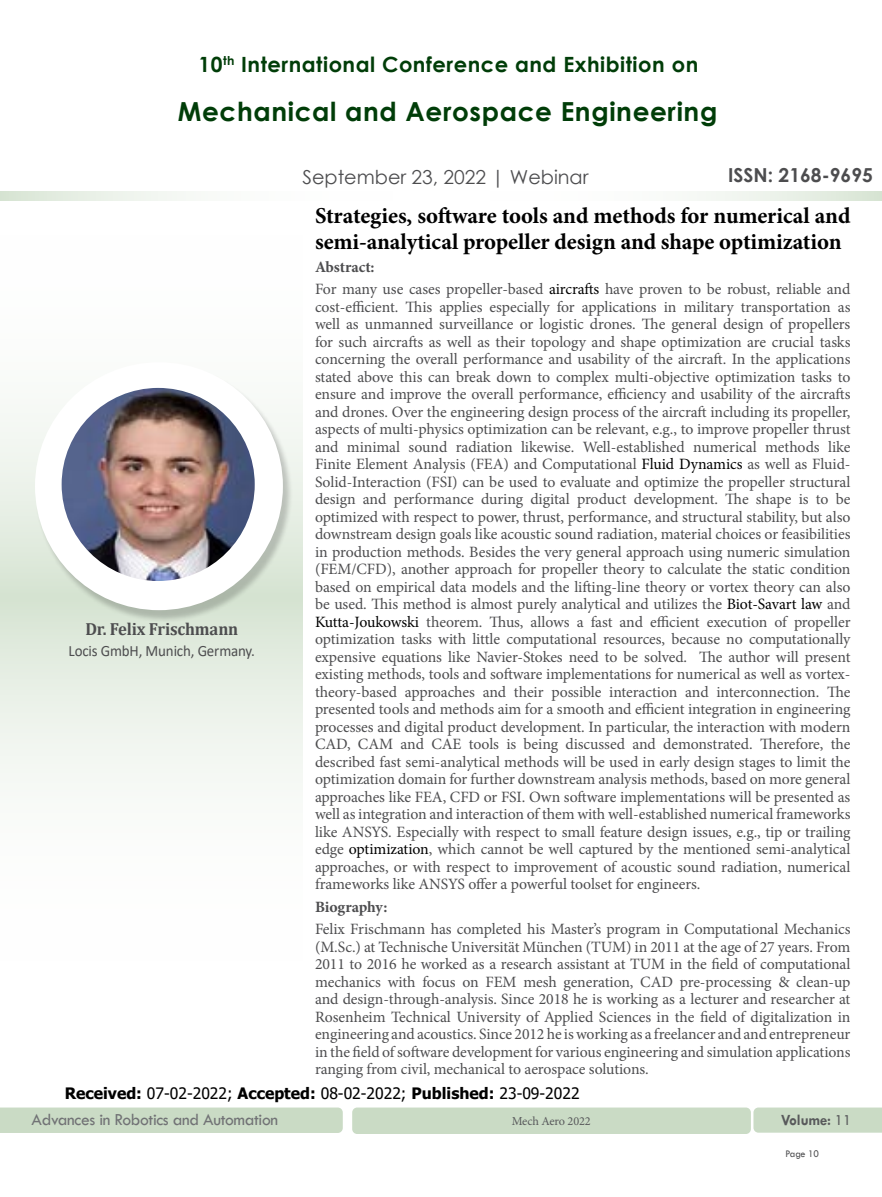
<style>
.page{position:relative;width:882px;height:1197px;background:#fff}
.page>*{position:absolute;margin:0;border:0;box-sizing:border-box;transform-origin:0 0}
.t1{font:700 26.25px "Century Gothic";letter-spacing:.025em;color:#003d08}
.t2{font:700 22.75px/26.2px "Minion Pro";letter-spacing:-.005em;color:#000}
.t3{font:700 21px "Century Gothic";letter-spacing:.025em;color:#003d08}
.t4{font:19.25px "Century Gothic";color:#4d4d4f}
.t5{font:700 19.25px "Century Gothic";color:#4d4d4f}
.t6{font:17.5px "Tw Cen";letter-spacing:-.02em;color:#717275}
.t7{font:700 17.5px "Cambria";letter-spacing:-.01em;color:#4d4d4f;scale:.95 1}
.t8{font:15.75px/17.5px "Minion Pro";letter-spacing:-.01em;color:#4d4d4f;text-align:justify}
.t9{font:15.75px "Tahoma";color:#000}
.t10{font:15.75px "Calibri";letter-spacing:-.01em;color:#4d4d4f;scale:.95 1}
.t11{font:700 15.75px "Minion Pro";letter-spacing:-.005em;color:#4d4d4f}
.t12{font:700 15.75px "Tw Cen";letter-spacing:-.01em;color:#58595b;scale:.95 1}
.t13{font:12.25px "Minion Pro";letter-spacing:-.01em;color:#58595b}
.t14{font:10.5px "Tw Cen";letter-spacing:-.02em;color:#4d4d4f;scale:.95 1}
.s1{font-weight:700}
.s2{color:#000}
.s3{font-weight:400}
</style>
<div class="page">
<svg style="left:0;top:192px;width:882px;height:9px"></svg>
<div style="left:0;top:597px;width:302px;height:393px;background:linear-gradient(to bottom,#dee9db,#fff)"></div>
<div style="left:0;top:205px;width:302px;height:392px;background:linear-gradient(to bottom,#fff,#dee9db)"></div>
<div style="left:0;top:1108px;width:343px;height:25px;background:#cadbc5"></div>
<div style="left:352px;top:1108px;width:399px;height:26px;background:#cadbc5;border-radius:5px"></div>
<div style="left:753px;top:1108px;width:129px;height:25px;background:#cadbc5"></div>
<div style="left:35px;top:364px;width:257px;height:258px;background:#000;opacity:.2"></div>
<div style="left:35px;top:362px;width:248px;height:248px;background:#fff;border-radius:50%"></div>
<img style="left:62px;top:388px;width:193px;height:193px;border-radius:97px">
<h3 class="t3" style="left:199px;top:48px;width:501px">10<sup>th</sup> International Conference and Exhibition on</h3>
<h1 class="t1" style="left:178px;top:92px;width:541px">Mechanical and Aerospace Engineering</h1>
<p class="t4" style="left:303px;top:164px;width:287px">September 23, 2022 | Webinar</p>
<p class="t5" style="left:728px;top:161px;width:146px">ISSN: 2168-9695</p>
<h2 class="t2" style="left:315px;top:202px;width:537px">Strategies, software tools and methods for numerical and semi-analytical propeller design and shape optimization</h2>
<p class="t8" style="left:315px;top:256px;width:537px;line-height:22.4px"><span class="s1">Abstract:<br></span>For many use cases propeller-based <span class="s2">aircrafts</span> have proven to be robust, reliable and</p>
<p class="t8" style="left:315px;top:298px;width:537px">cost-efficient. This applies especially for applications in military transportation as well as unmanned surveillance or logistic drones. The general design of propellers for such aircrafts as well as their topology and shape optimization are crucial tasks concerning the overall performance and usability of the aircraft. In the applications stated above this can break down to complex multi-objective optimization tasks to ensure and improve the overall performance, efficiency and usability of the aircrafts and drones. Over the engineering design process of the aircraft including its propeller, aspects of multi-physics optimization can be relevant, e.g., to improve propeller thrust and minimal sound radiation likewise. Well-established numerical methods like Finite Element Analysis (FEA) and Computational <span class="s2">Fluid Dynamics</span> as well as Fluid-Solid-Interaction (FSI) can be used to evaluate and optimize the propeller structural design and performance during digital product development. The shape is to be optimized with respect to power, thrust, performance, and structural stability, but also downstream design goals like acoustic sound radiation, material choices or feasibilities in production methods. Besides the very general approach using numeric simulation (FEM/CFD), another approach for propeller theory to calculate the static condition based on empirical data models and the lifting-line theory or vortex theory can also be used. This method is almost purely analytical and utilizes the <span class="s2">Biot-Savart law</span> and <span class="s2">Kutta-Joukowski</span> theorem. Thus, allows a fast and efficient execution of propeller optimization tasks with little computational resources, because no computationally expensive equations like Navier-Stokes need to be solved. The author will present existing methods, tools and software implementations for numerical as well as vortex&shy;theory-based approaches and their possible interaction and interconnection. The presented tools and methods aim for a smooth and efficient integration in engineering processes and digital product development. In particular, the interaction with modern CAD, CAM and CAE tools is being discussed and demonstrated. Therefore, the described fast semi-analytical methods will be used in early design stages to limit the optimization domain for further downstream analysis methods, based on more general approaches like FEA, CFD or FSI. Own software implementations will be presented as well as integration and interaction of them with well-established numerical frameworks like ANSYS. Especially with respect to small feature design issues, e.g., tip or trailing edge <span class="s2">optimization</span>, which cannot be well captured by the mentioned semi-analytical approaches, or with respect to improvement of acoustic sound radiation, numerical frameworks like ANSYS offer a powerful toolset for engineers.</p>
<p class="t11" style="left:315px;top:895px;width:74px">Biography:</p>
<p class="t8" style="left:315px;top:920px;width:537px">Felix Frischmann has completed his Master’s program in Computational Mechanics (M.Sc.) at Technische Universität München (TUM) in 2011 at the age of 27 years. From 2011 to 2016 he worked as a research assistant at TUM in the field of computational mechanics with focus on FEM mesh generation, CAD pre-processing &amp; clean-up and design-through-analysis. Since 2018 he is working as a lecturer and researcher at Rosenheim Technical University of Applied Sciences in the field of digitalization in engineering and acoustics. Since 2012 he is working as a freelancer and and entrepreneur in the field of software development for various engineering and simulation applications ranging from civil, mechanical to aerospace solutions.</p>
<p class="t9" style="left:65px;top:1082px;width:516px"><span class="s1">Received:</span> 07-02-2022; <span class="s1">Accepted:</span> 08-02-2022; <span class="s1">Published:</span> 23-09-2022</p>
<p class="t7" style="left:85px;top:617px;width:162px">Dr. Felix Frischmann</p>
<p class="t10" style="left:69px;top:640px;width:198px">Locis GmbH, Munich, Germany.</p>
<p class="t6" style="left:32px;top:1109px;width:248px">Advances in Robotics and Automation</p>
<p class="t13" style="left:512px;top:1113px;width:80px">Mech Aero 2022</p>
<p class="t12" style="left:781px;top:1111px;width:75px">Volume: <span class="s3">11</span></p>
<p class="t14" style="left:786px;top:1147px;width:37px">Page 10</p>
</div>
